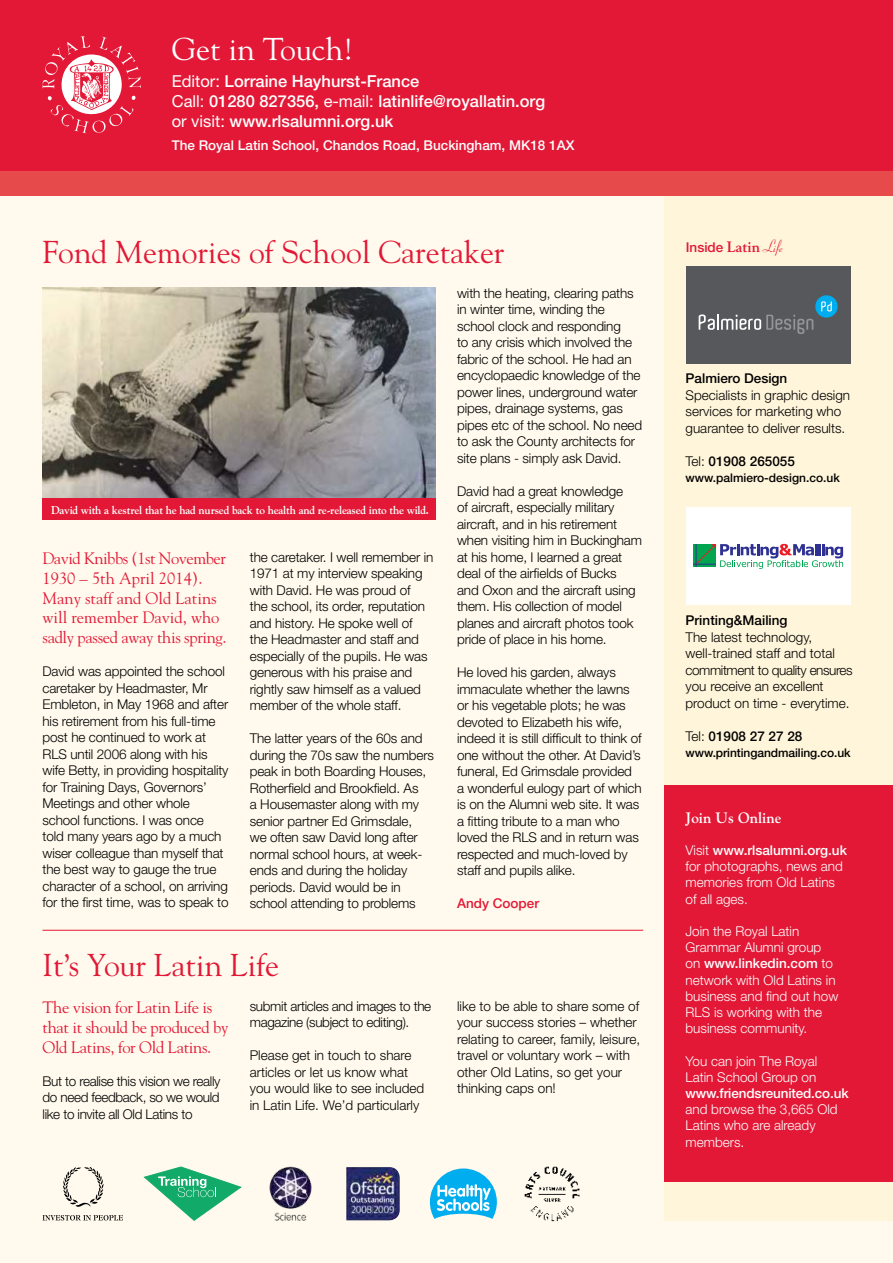
<style>
.page{position:relative;width:893px;height:1263px;background:#fffaed}
.page>*{position:absolute;margin:0;border:0;box-sizing:border-box;transform-origin:0 0}
.t1{font:31.5px "Goudy";color:#e21836}
.t2{font:31.5px "Goudy";color:#fff}
.t3{font:16.5px/19.8px "Goudy";color:#e21836}
.t4{font:500 16.5px/19.8px "Helvetica Neue";color:#fff}
.t5{font:16.5px/19.8px "Goudy";letter-spacing:-.02em;color:#e21836}
.t6{font:700 15px "Goudy";color:#fff}
.t7{font:300 13.5px/16.5px "Helvetica Neue";letter-spacing:-.01em;color:#000}
.t8{font:300 13.5px/16.2px "Helvetica Neue";color:#fff}
.t9{font:500 13.5px "Helvetica Neue";color:#fff}
.t10{font:500 13.5px "Helvetica Neue";color:#000}
.t11{font:500 13.5px "Helvetica Neue";color:#e21836}
.t12{font:500 12px "Helvetica Neue";letter-spacing:-.005em;color:#000}
.t13{font:700 11.25px "Goudy";letter-spacing:-.02em;color:#fff}
.s1{font-weight:400}
.s2{font-family:"Goudy";font-weight:700;font-size:15px}
.s3{font-family:"Cornet";font-weight:400;font-size:18px}
.s4{font-weight:300}
.s5{font-weight:500}
</style>
<div class="page">
<div style="left:664px;top:0;width:229px;height:1220px;background:#fff5da"></div>
<div style="left:0;top:170px;width:893px;height:26px;background:#e64a4a"></div>
<div style="left:0;top:0;width:893px;height:170px;background:#e21836"></div>
<div style="left:686px;top:266px;width:164px;height:98px;background:#57585b"></div>
<svg style="left:699px;top:314px;width:114px;height:20px"></svg>
<div style="left:815px;top:295px;width:23px;height:23px;background:#00adef;border-radius:50%"></div>
<svg style="left:821px;top:301px;width:11px;height:10px"></svg>
<div style="left:686px;top:507px;width:164px;height:98px;background:#fff"></div>
<svg style="left:693px;top:544px;width:150px;height:25px"></svg>
<svg style="left:43px;top:36px;width:98px;height:97px"></svg>
<div style="left:664px;top:784px;width:229px;height:397px;background:#e21836"></div>
<svg style="left:43px;top:1215px;width:80px;height:5px"></svg>
<svg style="left:63px;top:1167px;width:41px;height:40px"></svg>
<img style="left:346px;top:1167px;width:54px;height:53px">
<img style="left:269px;top:1166px;width:43px;height:55px">
<img style="left:524px;top:1166px;width:56px;height:56px">
<svg style="left:430px;top:1168px;width:67px;height:51px"></svg>
<svg style="left:144px;top:1167px;width:97px;height:53px"></svg>
<hr style="left:43px;top:930px;width:600px;height:1px;background:#e21836">
<img style="left:43px;top:287px;width:393px;height:212px">
<div style="left:43px;top:499px;width:393px;height:21px;background:#e21836"></div>
<h1 class="t2" style="left:172px;top:36px;width:184px">Get in Touch!</h1>
<p class="t4" style="left:172px;top:73px;width:375px"><span class="s1">Editor:</span> Lorraine Hayhurst-France<br><span class="s1">Call:</span> 01280 827356, <span class="s1">e-mail:</span> latinlife@royallatin.org <span class="s1">or visit:</span> www.rlsalumni.org.uk</p>
<p class="t9" style="left:172px;top:141px;width:404px">The Royal Latin School, Chandos Road, Buckingham, MK18 1AX</p>
<h1 class="t1" style="left:43px;top:239px;width:463px">Fond Memories of School Caretaker</h1>
<p class="t13" style="left:51px;top:505px;width:379px">David with a kestrel that he had nursed back to health and re-released into the wild.</p>
<p class="t3" style="left:43px;top:550px;width:186px">David Knibbs (1st November<br>1930 – 5th April 2014).<br>Many staff and Old Latins will remember David, who sadly passed away this spring.</p>
<p class="t7" style="left:43px;top:664px;width:188px">David was appointed the school caretaker by Headmaster, Mr<br>Embleton, in May 1968 and after his retirement from his full-time post he continued to work at<br>RLS until 2006 along with his wife Betty, in providing hospitality for Training Days, Governors’<br>Meetings and other whole school functions. I was once told many years ago by a much wiser colleague than myself that the best way to gauge the true character of a school, on arriving for the first time, was to speak to</p>
<p class="t7" style="left:250px;top:549px;width:185px">the caretaker. I well remember in<br>1971 at my interview speaking with David. He was proud of<br>the school, its order, reputation and history. He spoke well of the Headmaster and staff and especially of the pupils. He was generous with his praise and rightly saw himself as a valued member of the whole staff.</p>
<p class="t7" style="left:250px;top:731px;width:186px">The latter years of the 60s and during the 70s saw the numbers peak in both Boarding Houses,<br>Rotherfield and Brookfield. As<br>a Housemaster along with my senior partner Ed Grimsdale,<br>we often saw David long after normal school hours, at week&shy;ends and during the holiday periods. David would be in school attending to problems</p>
<h1 class="t1" style="left:43px;top:952px;width:238px">It’s Your Latin Life</h1>
<p class="t5" style="left:43px;top:999px;width:188px">The vision for Latin Life is that it should be produced by<br>Old Latins, for Old Latins.</p>
<p class="t7" style="left:43px;top:1074px;width:179px;text-align:justify">But to realise this vision we really do need feedback, so we would like to invite all Old Latins to</p>
<p class="t7" style="left:250px;top:999px;width:183px">submit articles and images to the magazine (subject to editing).</p>
<p class="t7" style="left:250px;top:1048px;width:176px">Please get in touch to share articles or let us know what you would like to see included in Latin Life. We’d particularly</p>
<p class="t7" style="left:457px;top:285px;width:187px">with the heating, clearing paths in winter time, winding the school clock and responding<br>to any crisis which involved the fabric of the school. He had an encyclopaedic knowledge of the power lines, underground water pipes, drainage systems, gas pipes etc of the school. No need to ask the County architects for site plans - simply ask David.</p>
<p class="t7" style="left:457px;top:483px;width:186px">David had a great knowledge<br>of aircraft, especially military aircraft, and in his retirement when visiting him in Buckingham at his home, I learned a great deal of the airfields of Bucks<br>and Oxon and the aircraft using them. His collection of model planes and aircraft photos took pride of place in his home.</p>
<p class="t7" style="left:457px;top:665px;width:186px">He loved his garden, always immaculate whether the lawns or his vegetable plots; he was devoted to Elizabeth his wife, indeed it is still difficult to think of one without the other. At David’s funeral, Ed Grimsdale provided a wonderful eulogy part of which is on the Alumni web site. It was a fitting tribute to a man who loved the RLS and in return was respected and much-loved by staff and pupils alike.</p>
<p class="t11" style="left:457px;top:898px;width:84px">Andy Cooper</p>
<p class="t7" style="left:457px;top:999px;width:185px">like to be able to share some of your success stories – whether relating to career, family, leisure, travel or voluntary work – with other Old Latins, so get your thinking caps on!</p>
<p class="t11" style="left:686px;top:242px;width:101px">Inside <span class="s2">Latin</span> <span class="s3">Life</span></p>
<p class="t10" style="left:686px;top:373px;width:103px">Palmiero Design</p>
<p class="t7" style="left:686px;top:388px;width:166px">Specialists in graphic design services for marketing who guarantee to deliver results.</p>
<p class="t10" style="left:686px;top:456px;width:111px"><span class="s4">Tel:</span> 01908 265055</p>
<p class="t12" style="left:686px;top:474px;width:156px">www.palmiero-design.co.uk</p>
<p class="t10" style="left:686px;top:615px;width:104px">Printing&amp;Mailing</p>
<p class="t7" style="left:686px;top:629px;width:169px">The latest technology, well-trained staff and total commitment to quality ensures you receive an excellent product on time - everytime.</p>
<p class="t10" style="left:686px;top:731px;width:118px"><span class="s4">Tel:</span> 01908 27 27 28</p>
<p class="t12" style="left:686px;top:748px;width:167px">www.printingandmailing.co.uk</p>
<p class="t6" style="left:686px;top:811px;width:97px">Join Us Online</p>
<p class="t8" style="left:686px;top:843px;width:163px">Visit <span class="s5">www.rlsalumni.org.uk </span>for photographs, news and memories from Old Latins of all ages.</p>
<p class="t8" style="left:686px;top:924px;width:154px">Join the Royal Latin<br>Grammar Alumni group on <span class="s5">www.linkedin.com</span> to network with Old Latins in business and find out how<br>RLS is working with the business community.</p>
<p class="t8" style="left:686px;top:1053px;width:133px">You can join The Royal<br>Latin School Group on</p>
<p class="t9" style="left:686px;top:1088px;width:165px">www.friendsreunited.co.uk</p>
<p class="t8" style="left:686px;top:1102px;width:154px">and browse the 3,665 Old<br>Latins who are already members.</p>
</div>
